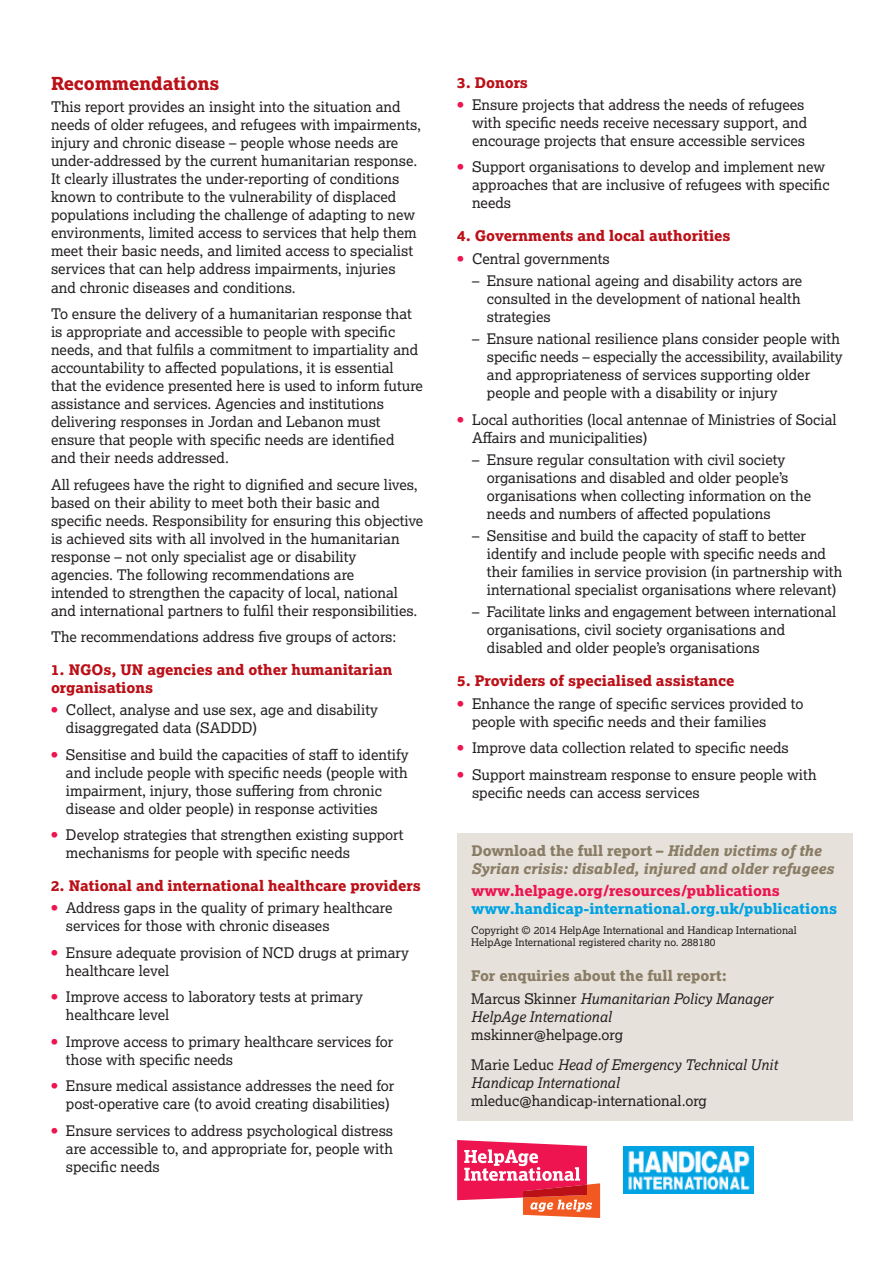
<style>
.page{position:relative;width:893px;height:1263px;background:#fff}
.page>*{position:absolute;margin:0;border:0;box-sizing:border-box;transform-origin:0 0}
.t1{font:18px "Lexia X Bold";color:#bb1018}
.t2{font:14.7px/18px "Lexia";color:#231f20}
.t3{font:14.7px/18px "Lexia X Bold";color:#bb1018}
.t4{font:italic 14.7px/18px "Lexia X Bold";color:#8a7c65}
.t5{font:italic 14.7px/18px "Lexia";color:#231f20}
.t6{font:14.7px "Lexia X Bold";color:#00a3e3}
.t7{font:14.7px "Lexia X Bold";color:#ed1450}
.t8{font:14.7px "Lexia X Bold";color:#8a7c65}
.t9{font:10.5px/12px "Lexia";color:#231f20}
.s1{font-family:"Lexia X Bold";color:#ed1450}
.s2{font-style:normal}
.s3{font-style:italic}
</style>
<div class="page">
<div style="left:457px;top:834px;width:396px;height:287px;background:#e6e2db"></div>
<svg style="left:457px;top:1140px;width:143px;height:78px"></svg>
<img style="left:624px;top:1146px;width:130px;height:47px">
<p class="t1" style="left:51px;top:72px;width:170px">Recommendations</p>
<p class="t2" style="left:51px;top:98px;width:371px">This report provides an insight into the situation and needs of older refugees, and refugees with impairments, injury and chronic disease – people whose needs are under-addressed by the current humanitarian response.<br>It clearly illustrates the under-reporting of conditions known to contribute to the vulnerability of displaced populations including the challenge of adapting to new environments, limited access to services that help them meet their basic needs, and limited access to specialist services that can help address impairments, injuries and chronic diseases and conditions.</p>
<p class="t2" style="left:51px;top:304px;width:373px">To ensure the delivery of a humanitarian response that is appropriate and accessible to people with specific needs, and that fulfils a commitment to impartiality and accountability to affected populations, it is essential that the evidence presented here is used to inform future assistance and services. Agencies and institutions delivering responses in Jordan and Lebanon must ensure that people with specific needs are identified and their needs addressed.</p>
<p class="t2" style="left:51px;top:475px;width:374px">All refugees have the right to dignified and secure lives, based on their ability to meet both their basic and specific needs. Responsibility for ensuring this objective is achieved sits with all involved in the humanitarian response – not only specialist age or disability<br>agencies. The following recommendations are<br>intended to strengthen the capacity of local, national and international partners to fulfil their responsibilities.</p>
<p class="t2" style="left:51px;top:627px;width:347px">The recommendations address five groups of actors:</p>
<p class="t3" style="left:51px;top:660px;width:343px">1. NGOs, UN agencies and other humanitarian organisations</p>
<p class="t2" style="left:66px;top:700px;width:313px;text-indent:-15px"><span class="s1">•</span> Collect, analyse and use sex, age and disability disaggregated data (SADDD)</p>
<p class="t2" style="left:66px;top:745px;width:344px;text-indent:-15px"><span class="s1">•</span> Sensitise and build the capacities of staff to identify and include people with specific needs (people with impairment, injury, those suffering from chronic disease and older people) in response activities</p>
<p class="t2" style="left:66px;top:825px;width:339px;text-indent:-15px"><span class="s1">•</span> Develop strategies that strengthen existing support mechanisms for people with specific needs</p>
<p class="t3" style="left:51px;top:876px;width:371px">2. National and international healthcare providers</p>
<p class="t2" style="left:66px;top:899px;width:328px;text-indent:-15px"><span class="s1">•</span> Address gaps in the quality of primary healthcare services for those with chronic diseases</p>
<p class="t2" style="left:66px;top:943px;width:344px;text-indent:-15px"><span class="s1">•</span> Ensure adequate provision of NCD drugs at primary healthcare level</p>
<p class="t2" style="left:66px;top:988px;width:298px;text-indent:-15px"><span class="s1">•</span> Improve access to laboratory tests at primary healthcare level</p>
<p class="t2" style="left:66px;top:1032px;width:329px;text-indent:-15px"><span class="s1">•</span> Improve access to primary healthcare services for those with specific needs</p>
<p class="t2" style="left:66px;top:1077px;width:330px;text-indent:-15px"><span class="s1">•</span> Ensure medical assistance addresses the need for post-operative care (to avoid creating disabilities)</p>
<p class="t2" style="left:66px;top:1121px;width:329px;text-align:justify;text-indent:-15px"><span class="s1">•</span> Ensure services to address psychological distress are accessible to, and appropriate for, people with specific needs</p>
<p class="t3" style="left:457px;top:73px;width:72px">3. Donors</p>
<p class="t2" style="left:472px;top:95px;width:337px;text-indent:-15px"><span class="s1">•</span> Ensure projects that address the needs of refugees with specific needs receive necessary support, and encourage projects that ensure accessible services</p>
<p class="t2" style="left:472px;top:158px;width:359px;text-indent:-15px"><span class="s1">•</span> Support organisations to develop and implement new approaches that are inclusive of refugees with specific needs</p>
<p class="t3" style="left:457px;top:227px;width:275px">4. Governments and local authorities</p>
<p class="t2" style="left:457px;top:249px;width:154px"><span class="s1">•</span> Central governments</p>
<p class="t2" style="left:487px;top:271px;width:317px;text-align:justify;text-indent:-15px">– Ensure national ageing and disability actors are consulted in the development of national health strategies</p>
<p class="t2" style="left:487px;top:329px;width:357px;text-indent:-15px">– Ensure national resilience plans consider people with specific needs – especially the accessibility, availability and appropriateness of services supporting older people and people with a disability or injury</p>
<p class="t2" style="left:472px;top:410px;width:366px;text-indent:-15px"><span class="s1">•</span> Local authorities (local antennae of Ministries of Social<br>Affairs and municipalities)</p>
<p class="t2" style="left:487px;top:450px;width:326px;text-indent:-15px">– Ensure regular consultation with civil society organisations and disabled and older people’s organisations when collecting information on the needs and numbers of affected populations</p>
<p class="t2" style="left:487px;top:526px;width:357px;text-indent:-15px">– Sensitise and build the capacity of staff to better identify and include people with specific needs and their families in service provision (in partnership with international specialist organisations where relevant)</p>
<p class="t2" style="left:487px;top:603px;width:351px;text-indent:-15px">– Facilitate links and engagement between international organisations, civil society organisations and disabled and older people’s organisations</p>
<p class="t3" style="left:457px;top:672px;width:279px">5. Providers of specialised assistance</p>
<p class="t2" style="left:472px;top:694px;width:333px;text-indent:-15px"><span class="s1">•</span> Enhance the range of specific services provided to people with specific needs and their families</p>
<p class="t2" style="left:457px;top:738px;width:333px"><span class="s1">•</span> Improve data collection related to specific needs</p>
<p class="t2" style="left:472px;top:765px;width:346px;text-indent:-15px"><span class="s1">•</span> Support mainstream response to ensure people with specific needs can access services</p>
<p class="t4" style="left:471px;top:841px;width:364px"><span class="s2">Download the full report –</span> Hidden victims of the<br>Syrian crisis: disabled, injured and older refugees</p>
<p class="t7" style="left:471px;top:881px;width:310px">www.helpage.org/resources/publications</p>
<p class="t6" style="left:471px;top:899px;width:367px">www.handicap-international.org.uk/publications</p>
<p class="t9" style="left:471px;top:924px;width:327px">Copyright © 2014 HelpAge International and Handicap International<br>HelpAge International registered charity no. 288180</p>
<p class="t8" style="left:471px;top:966px;width:257px">For enquiries about the full report:</p>
<p class="t5" style="left:471px;top:989px;width:303px"><span class="s2">Marcus Skinner</span> Humanitarian Policy Manager<br>HelpAge International</p>
<p class="t2" style="left:471px;top:1018px;width:308px;line-height:30.8px">mskinner@helpage.org<br>Marie Leduc <span class="s3">Head of Emergency Technical Unit</span></p>
<p class="t5" style="left:471px;top:1074px;width:150px">Handicap International</p>
<p class="t2" style="left:471px;top:1092px;width:237px">mleduc@handicap-international.org</p>
</div>
